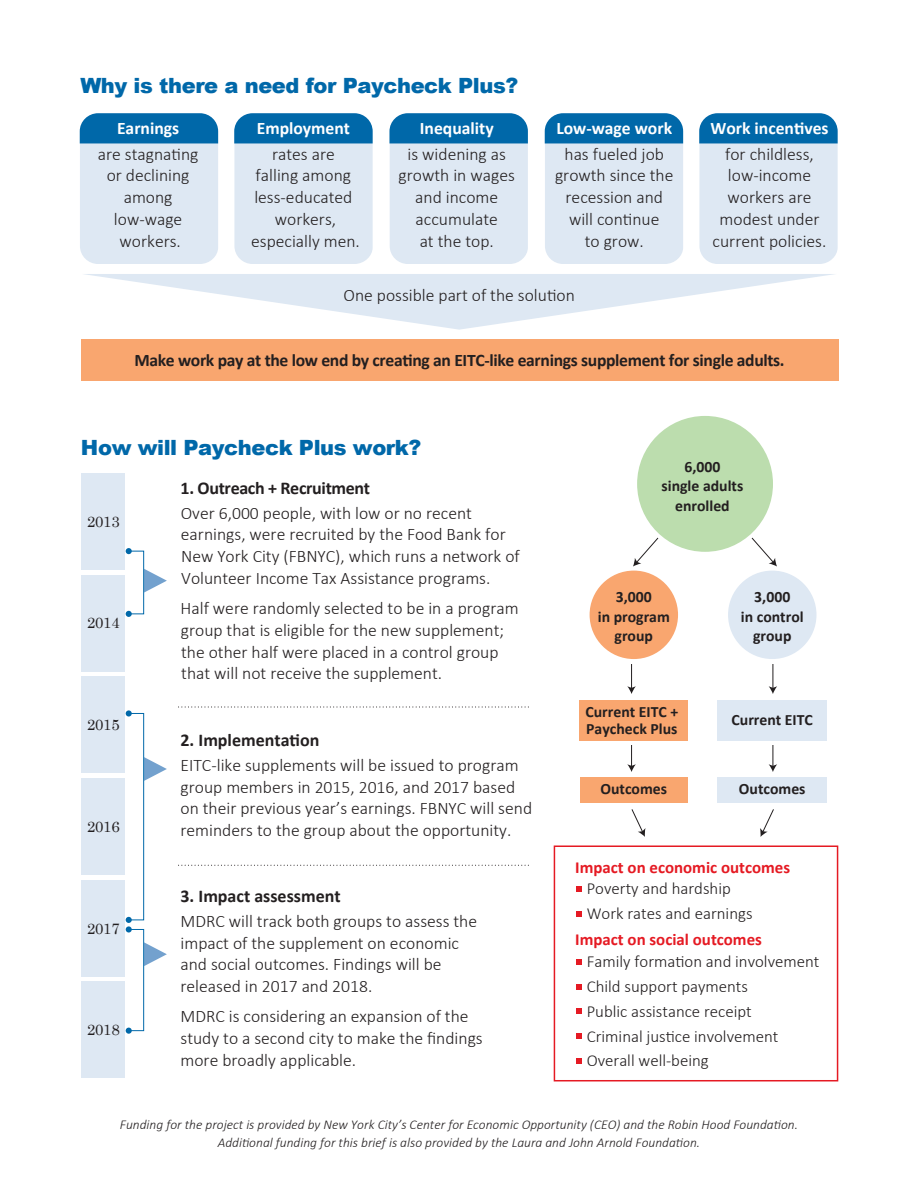
<style>
.page{position:relative;width:918px;height:1188px;background:#fff}
.page>*{position:absolute;margin:0;border:0;box-sizing:border-box;transform-origin:0 0}
.t1{font:900 21px "Arial";letter-spacing:-.02em;color:#0068a9}
.t2{font:700 18px "Calibri";color:#231f20}
.t3{font:700 18px "Calibri";letter-spacing:-.02em;color:#231f20}
.t4{font:300 17.7px/21.8px "Calibri";color:#231f20}
.t5{font:700 17.7px "Calibri";letter-spacing:-.02em;color:#231f20}
.t6{font:700 17.7px "Calibri";color:#fff}
.t7{font:300 16.8px/24.8px "Calibri";color:#231f20}
.t8{font:700 16.8px "Calibri";color:#e51a23}
.t9{font:700 15.75px/19.5px "Calibri";color:#231f20;text-align:center}
.t10{font:15px "Century Schoolbook";letter-spacing:-.02em;color:#231f20}
.t11{font:italic 300 13.5px/18px "Calibri";color:#231f20;text-align:center}
</style>
<div class="page">
<svg style="left:80px;top:113px;width:138px;height:151px;background:#b3cfe4"></svg>
<svg style="left:234px;top:113px;width:139px;height:151px;background:#b3cfe4"></svg>
<svg style="left:390px;top:113px;width:138px;height:151px;background:#b3cfe4"></svg>
<svg style="left:545px;top:113px;width:138px;height:151px;background:#b3cfe4"></svg>
<svg style="left:699px;top:113px;width:139px;height:151px;background:#b3cfe4"></svg>
<div style="left:81px;top:339px;width:758px;height:42px;background:#f9a66f"></div>
<svg style="left:84px;top:274px;width:750px;height:56px"></svg>
<div style="left:81px;top:473px;width:44px;height:97px;background:#dee8f3"></div>
<div style="left:81px;top:575px;width:44px;height:97px;background:#dee8f3"></div>
<div style="left:81px;top:677px;width:44px;height:96px;background:#dee8f3"></div>
<div style="left:81px;top:778px;width:44px;height:97px;background:#dee8f3"></div>
<div style="left:81px;top:880px;width:44px;height:97px;background:#dee8f3"></div>
<div style="left:81px;top:981px;width:44px;height:97px;background:#dee8f3"></div>
<svg style="left:144px;top:569px;width:23px;height:24px"></svg>
<div style="left:128px;top:551px;width:16px;height:63px;border:1px solid #0068a9"></div>
<svg style="left:126px;top:611px;width:6px;height:6px"></svg>
<svg style="left:126px;top:548px;width:6px;height:6px"></svg>
<svg style="left:144px;top:757px;width:23px;height:24px"></svg>
<svg style="left:144px;top:942px;width:23px;height:24px"></svg>
<div style="left:128px;top:713px;width:16px;height:207px;border:1px solid #0068a9"></div>
<svg style="left:126px;top:917px;width:6px;height:6px"></svg>
<div style="left:126px;top:710px;width:6px;height:7px;background:#0068a9;border-radius:50%"></div>
<div style="left:128px;top:929px;width:16px;height:102px;border:1px solid #0068a9"></div>
<svg style="left:126px;top:1028px;width:6px;height:6px"></svg>
<div style="left:126px;top:926px;width:6px;height:7px;background:#0068a9;border-radius:50%"></div>
<div style="left:637px;top:416px;width:136px;height:136px;background:#bcddae;border-radius:50%"></div>
<div style="left:728px;top:571px;width:89px;height:88px;background:#dee8f3;border-radius:50%"></div>
<div style="left:590px;top:571px;width:88px;height:88px;background:#f9a66f;border-radius:50%"></div>
<div style="left:580px;top:777px;width:107px;height:25px;background:#f9a66f"></div>
<div style="left:718px;top:777px;width:109px;height:25px;background:#dee8f3"></div>
<div style="left:718px;top:700px;width:109px;height:41px;background:#dee8f3"></div>
<div style="left:580px;top:700px;width:108px;height:41px;background:#f9a66f"></div>
<svg style="left:633px;top:537px;width:26px;height:29px"></svg>
<svg style="left:751px;top:537px;width:26px;height:29px"></svg>
<svg style="left:627px;top:745px;width:9px;height:27px"></svg>
<svg style="left:769px;top:745px;width:8px;height:27px"></svg>
<svg style="left:627px;top:664px;width:9px;height:30px"></svg>
<svg style="left:769px;top:664px;width:8px;height:30px"></svg>
<svg style="left:631px;top:809px;width:15px;height:28px"></svg>
<svg style="left:760px;top:809px;width:14px;height:28px"></svg>
<svg style="left:181px;top:706px;width:348px;height:2px"></svg>
<div style="left:554px;top:845px;width:284px;height:236px;border:2px solid #e51a23"></div>
<svg style="left:576px;top:886px;width:5px;height:6px"></svg>
<svg style="left:576px;top:911px;width:5px;height:6px"></svg>
<svg style="left:576px;top:959px;width:5px;height:5px"></svg>
<svg style="left:576px;top:984px;width:5px;height:5px"></svg>
<svg style="left:576px;top:1009px;width:5px;height:5px"></svg>
<svg style="left:576px;top:1034px;width:5px;height:5px"></svg>
<svg style="left:576px;top:1058px;width:5px;height:6px"></svg>
<svg style="left:181px;top:865px;width:348px;height:1px"></svg>
<p class="t1" style="left:80px;top:70px;width:439px">Why is there a need for Paycheck Plus?</p>
<p class="t6" style="left:117px;top:117px;width:64px">Earnings</p>
<p class="t4" style="left:98px;top:143px;width:102px;text-align:center">are stagnating or declining among low-wage workers.</p>
<p class="t6" style="left:257px;top:117px;width:95px">Employment</p>
<p class="t4" style="left:251px;top:143px;width:110px;text-align:center">rates are falling among less-educated workers, especially men.</p>
<p class="t4" style="left:344px;top:284px;width:233px">One possible part of the solution</p>
<p class="t6" style="left:420px;top:117px;width:75px">Inequality</p>
<p class="t4" style="left:399px;top:143px;width:118px;text-align:center">is widening as growth in wages and income accumulate<br>at the top.</p>
<p class="t6" style="left:556px;top:117px;width:117px">Low-wage work</p>
<p class="t4" style="left:555px;top:143px;width:120px;text-align:center">has fueled job growth since the recession and will continue<br>to grow.</p>
<p class="t6" style="left:710px;top:117px;width:120px">Work incentives</p>
<p class="t4" style="left:713px;top:143px;width:115px;text-align:center">for childless, low-income workers are modest under current policies.</p>
<p class="t5" style="left:134px;top:349px;width:652px">Make work pay at the low end by creating an EITC-like earnings supplement for single adults.</p>
<p class="t1" style="left:81px;top:433px;width:342px">How will Paycheck Plus work?</p>
<p class="t3" style="left:181px;top:476px;width:191px">1. Outreach + Recruitment</p>
<p class="t4" style="left:181px;top:502px;width:341px">Over 6,000 people, with low or no recent earnings, were recruited by the Food Bank for New York City (FBNYC), which runs a network of Volunteer Income Tax Assistance programs.</p>
<p class="t10" style="left:87px;top:509px;width:34px">2013</p>
<p class="t10" style="left:87px;top:610px;width:34px">2014</p>
<p class="t10" style="left:87px;top:712px;width:34px">2015</p>
<p class="t10" style="left:87px;top:814px;width:34px">2016</p>
<p class="t10" style="left:87px;top:916px;width:34px">2017</p>
<p class="t10" style="left:87px;top:1017px;width:34px">2018</p>
<p class="t4" style="left:181px;top:597px;width:340px">Half were randomly selected to be in a program group that is eligible for the new supplement; the other half were placed in a control group that will not receive the supplement.</p>
<p class="t2" style="left:181px;top:729px;width:140px">2. Implementation</p>
<p class="t4" style="left:181px;top:754px;width:353px">EITC-like supplements will be issued to program group members in 2015, 2016, and 2017 based on their previous year’s earnings. FBNYC will send reminders to the group about the opportunity.</p>
<p class="t2" style="left:181px;top:885px;width:162px">3. Impact assessment</p>
<p class="t4" style="left:181px;top:910px;width:298px">MDRC will track both groups to assess the impact of the supplement on economic and social outcomes. Findings will be released in 2017 and 2018.</p>
<p class="t4" style="left:181px;top:1005px;width:304px">MDRC is considering an expansion of the study to a second city to make the findings more broadly applicable.</p>
<p class="t9" style="left:662px;top:457px;width:83px">6,000<br>single adults enrolled</p>
<p class="t9" style="left:598px;top:587px;width:74px">3,000<br>in program group</p>
<p class="t9" style="left:585px;top:704px;width:94px;line-height:16.5px;text-align:left">Current EITC +<br>Paycheck Plus</p>
<p class="t9" style="left:741px;top:587px;width:64px">3,000<br>in control group</p>
<p class="t9" style="left:732px;top:710px;width:83px">Current EITC</p>
<p class="t9" style="left:601px;top:779px;width:68px">Outcomes</p>
<p class="t9" style="left:739px;top:779px;width:68px">Outcomes</p>
<p class="t8" style="left:575px;top:856px;width:216px">Impact on economic outcomes</p>
<p class="t7" style="left:587px;top:876px;width:167px">Poverty and hardship<br>Work rates and earnings</p>
<p class="t8" style="left:575px;top:929px;width:188px">Impact on social outcomes</p>
<p class="t7" style="left:587px;top:949px;width:234px">Family formation and involvement<br>Child support payments<br>Public assistance receipt<br>Criminal justice involvement<br>Overall well-being</p>
<p class="t11" style="left:120px;top:1115px;width:680px">Funding for the project is provided by New York City’s Center for Economic Opportunity (CEO) and the Robin Hood Foundation.<br>Additional funding for this brief is also provided by the Laura and John Arnold Foundation.</p>
</div>
